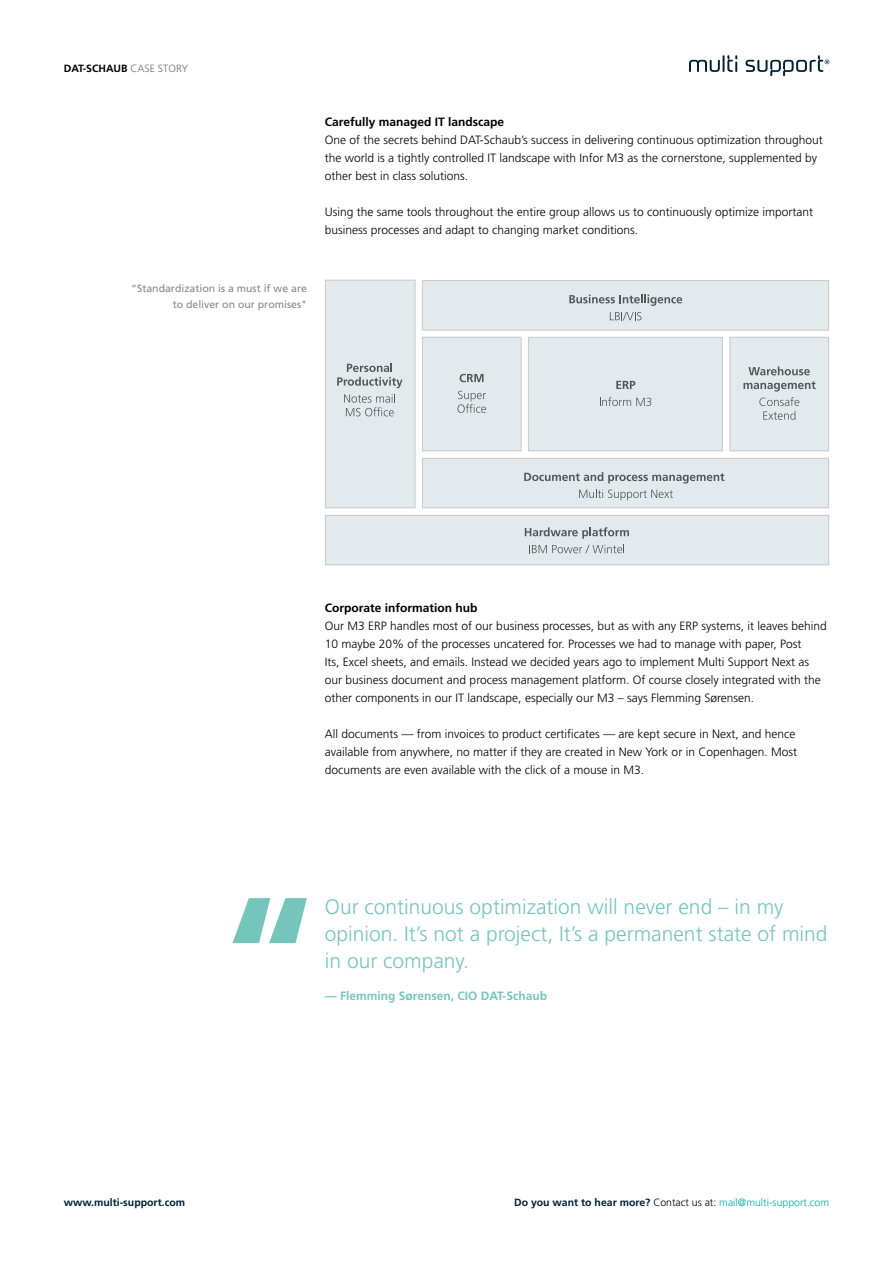
<style>
.page{position:relative;width:893px;height:1263px;background:#fff}
.page>*{position:absolute;margin:0;border:0;box-sizing:border-box;transform-origin:0 0}
.t1{font:300 21px/27px "Frutiger LT Std";color:#76c5bd}
.t2{font:300 12px/18px "Frutiger LT Std";color:#000}
.t3{font:700 12px "Frutiger LT Std";color:#000}
.t4{font:700 12px "Frutiger LT Std";color:#76c5bd}
.t5{font:300 10.5px "Frutiger LT Std";color:#00aba0}
.t6{font:10.5px/16.5px "Frutiger LT Std";color:#878787;text-align:right}
.t7{font:700 10.5px "Frutiger LT Std";color:#002034}
.t8{font:700 10.5px "Frutiger LT Std";color:#000}
.s1{font-weight:300;color:#706f6f}
.s2{font-weight:700;color:#002034}
.s3{color:#000}
</style>
<div class="page">
<svg style="left:689px;top:55px;width:48px;height:17px"></svg>
<svg style="left:745px;top:55px;width:84px;height:21px"></svg>
<svg style="left:325px;top:515px;width:504px;height:50px;background:#dde5e8"></svg>
<svg style="left:422px;top:458px;width:407px;height:50px;background:#dbe2e5"></svg>
<svg style="left:422px;top:280px;width:407px;height:51px;background:#dde5e8"></svg>
<div style="left:528px;top:337px;width:195px;height:114px;background:#e2eaed"></div>
<svg style="left:422px;top:337px;width:100px;height:114px;background:#dee5e8"></svg>
<svg style="left:729px;top:337px;width:100px;height:114px;background:#dae1e4"></svg>
<svg style="left:325px;top:280px;width:90px;height:228px;background:#dce3e6"></svg>
<svg style="left:232px;top:898px;width:75px;height:45px"></svg>
<p class="t8" style="left:64px;top:62px;width:126px">DAT-SCHAUB <span class="s1">CASE STORY</span></p>
<p class="t3" style="left:325px;top:115px;width:181px">Carefully managed IT landscape</p>
<p class="t2" style="left:325px;top:131px;width:499px">One of the secrets behind DAT-Schaub’s success in delivering continuous optimization throughout the world is a tightly controlled IT landscape with Infor M3 as the cornerstone, supplemented by other best in class solutions.</p>
<p class="t2" style="left:325px;top:203px;width:490px">Using the same tools throughout the entire group allows us to continuously optimize important business processes and adapt to changing market conditions.</p>
<p class="t6" style="left:131px;top:280px;width:177px">“Standardization is a must if we are to deliver on our promises"</p>
<p class="t3" style="left:325px;top:601px;width:154px">Corporate information hub</p>
<p class="t2" style="left:325px;top:617px;width:503px">Our M3 ERP handles most of our business processes, but as with any ERP systems, it leaves behind 10 maybe 20% of the processes uncatered for. Processes we had to manage with paper, Post<br>Its, Excel sheets, and emails. Instead we decided years ago to implement Multi Support Next as our business document and process management platform. Of course closely integrated with the other components in our IT landscape, especially our M3 – says Flemming Sørensen.</p>
<p class="t2" style="left:325px;top:725px;width:474px">All documents — from invoices to product certificates — are kept secure in Next, and hence available from anywhere, no matter if they are created in New York or in Copenhagen. Most documents are even available with the click of a mouse in M3.</p>
<h1 class="t1" style="left:325px;top:893px;width:504px">Our continuous optimization will never end – in my opinion. It’s not a project, It’s a permanent state of mind in our company.</h1>
<p class="t4" style="left:325px;top:989px;width:224px">— Flemming Sørensen, CIO DAT-Schaub</p>
<p class="t7" style="left:64px;top:1196px;width:123px">www.multi-support.com</p>
<p class="t5" style="left:514px;top:1196px;width:317px"><span class="s2">Do you want to hear more?</span> <span class="s3">Contact us at:</span> mail@multi-support.com</p>
</div>
